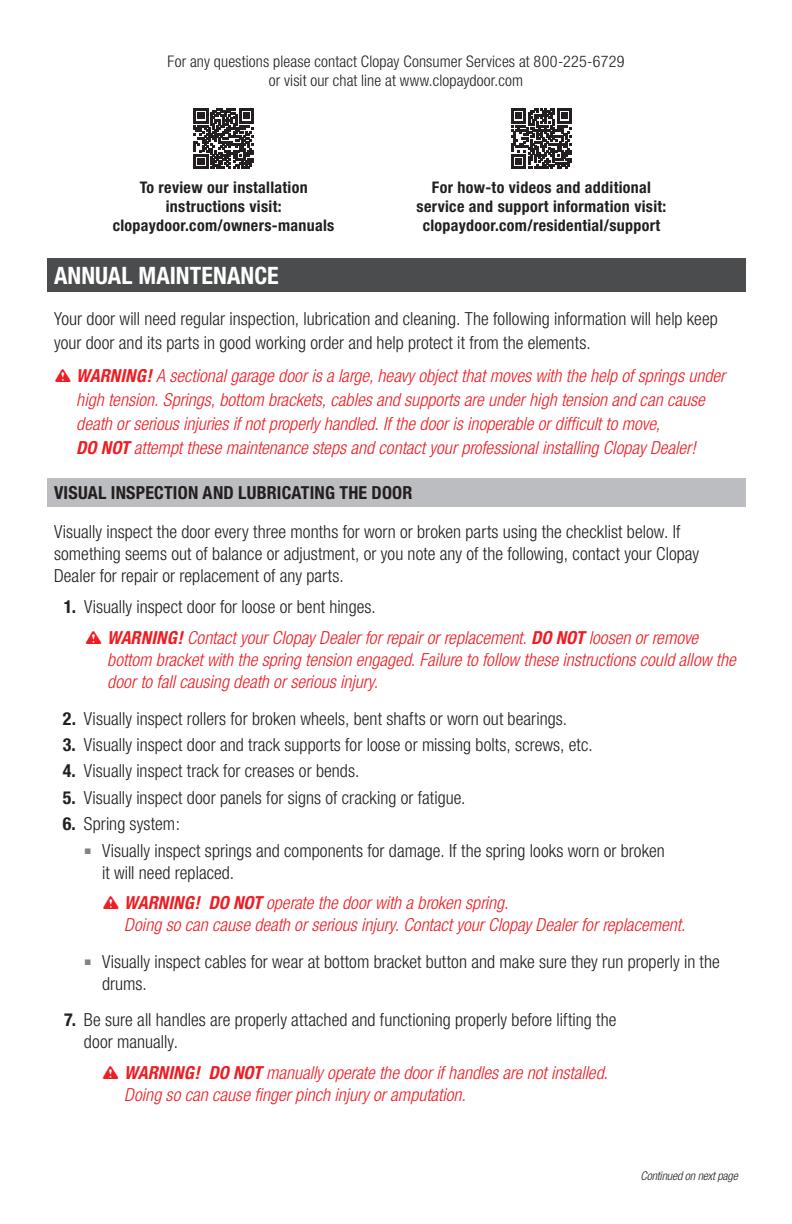
<style>
.page{position:relative;width:792px;height:1224px;background:#fff}
.page>*{position:absolute;margin:0;border:0;box-sizing:border-box;transform-origin:0 0}
.t1{font:700 condensed 24px "Helvetica Neue";letter-spacing:.005em;color:#fff}
.t2{font:300 condensed 18px/22px "Helvetica Neue";letter-spacing:.005em;color:#231f20}
.t3{font:italic 300 condensed 18px/24px "Helvetica Neue";letter-spacing:.005em;color:#ee1d23}
.t4{font:700 condensed 18px "Helvetica Neue";letter-spacing:.01em;color:#231f20}
.t5{font:700 condensed 16px/19.2px "Helvetica Neue";letter-spacing:.02em;color:#231f20;text-align:center}
.t6{font:300 condensed 16px/19.2px "Helvetica Neue";letter-spacing:.01em;color:#231f20;text-align:center}
.t7{font:italic 300 condensed 12px "Helvetica Neue";letter-spacing:-.01em;color:#231f20}
.s1{font-family:"GDWARNING";font-weight:400;font-style:normal;font-stretch:normal}
.s2{font-weight:700}
.s3{font-weight:700;font-style:normal;color:#231f20}
.s4{font-style:normal;color:#231f20}
</style>
<div class="page">
<div style="left:47px;top:258px;width:698px;height:33px;background:#4b4c4d"></div>
<div style="left:47px;top:478px;width:698px;height:28px;background:#bcbdc0"></div>
<svg style="left:193px;top:108px;width:61px;height:61px"></svg>
<svg style="left:194px;top:109px;width:60px;height:60px"></svg>
<svg style="left:511px;top:108px;width:61px;height:61px"></svg>
<svg style="left:512px;top:109px;width:60px;height:60px"></svg>
<p class="t6" style="left:168px;top:51px;width:458px">For any questions please contact Clopay Consumer Services at 800-225-6729 or visit our chat line at www.clopaydoor.com</p>
<p class="t5" style="left:113px;top:177px;width:223px">To review our installation instructions visit: clopaydoor.com/owners-manuals</p>
<p class="t5" style="left:417px;top:177px;width:251px">For how-to videos and additional service and support information visit: clopaydoor.com/residential/support</p>
<h1 class="t1" style="left:54px;top:261px;width:226px">ANNUAL MAINTENANCE</h1>
<p class="t2" style="left:54px;top:307px;width:665px;line-height:24px">Your door will need regular inspection, lubrication and cleaning. The following information will help keep your door and its parts in good working order and help protect it from the elements.</p>
<p class="t3" style="left:76px;top:364px;width:650px;text-indent:-22px"><span class="s1">!</span> <span class="s2">WARNING!</span> A sectional garage door is a large, heavy object that moves with the help of springs under high tension. Springs, bottom brackets, cables and supports are under high tension and can cause death or serious injuries if not properly handled. If the door is inoperable or difficult to move,<br><span class="s2">DO NOT</span> attempt these maintenance steps and contact your professional installing Clopay Dealer!</p>
<p class="t4" style="left:54px;top:482px;width:360px">VISUAL INSPECTION AND LUBRICATING THE DOOR</p>
<p class="t2" style="left:54px;top:521px;width:647px">Visually inspect the door every three months for worn or broken parts using the checklist below. If something seems out of balance or adjustment, or you note any of the following, contact your Clopay<br>Dealer for repair or replacement of any parts.</p>
<p class="t3" style="left:85px;top:591px;width:615px;line-height:31px;text-indent:-21px"><span class="s3">1.</span> <span class="s4">Visually inspect door for loose or bent hinges.<br></span><span class="s1">!</span> <span class="s2">WARNING!</span> Contact your Clopay Dealer for repair or replacement. <span class="s2">DO NOT</span> loosen or remove</p>
<p class="t3" style="left:107px;top:649px;width:630px;line-height:22px">bottom bracket with the spring tension engaged. Failure to follow these instructions could allow the door to fall causing death or serious injury.</p>
<p class="t2" style="left:63px;top:707px;width:506px"><span class="s2">2.</span> Visually inspect rollers for broken wheels, bent shafts or worn out bearings.</p>
<p class="t2" style="left:63px;top:734px;width:531px"><span class="s2">3.</span> Visually inspect door and track supports for loose or missing bolts, screws, etc.</p>
<p class="t2" style="left:63px;top:760px;width:298px"><span class="s2">4.</span> Visually inspect track for creases or bends.</p>
<p class="t2" style="left:63px;top:786px;width:404px"><span class="s2">5.</span> Visually inspect door panels for signs of cracking or fatigue.</p>
<p class="t2" style="left:63px;top:813px;width:119px"><span class="s2">6.</span> Spring system:</p>
<p class="t2" style="left:102px;top:839px;width:564px;text-indent:-17px"><sup>■</sup> Visually inspect springs and components for damage. If the spring looks worn or broken it will need replaced.</p>
<p class="t3" style="left:124px;top:892px;width:563px;line-height:22px;text-indent:-22px"><span class="s1">!</span> <span class="s2">WARNING! DO NOT</span> operate the door with a broken spring.<br>Doing so can cause death or serious injury. Contact your Clopay Dealer for replacement.</p>
<p class="t2" style="left:102px;top:950px;width:619px;text-indent:-17px"><sup>■</sup> Visually inspect cables for wear at bottom bracket button and make sure they run properly in the drums.</p>
<p class="t2" style="left:84px;top:1009px;width:534px;text-indent:-20px"><span class="s2">7.</span> Be sure all handles are properly attached and functioning properly before lifting the door manually.</p>
<p class="t3" style="left:124px;top:1062px;width:485px;line-height:22px;text-indent:-22px"><span class="s1">!</span> <span class="s2">WARNING! DO NOT</span> manually operate the door if handles are not installed.<br>Doing so can cause finger pinch injury or amputation.</p>
<p class="t7" style="left:641px;top:1168px;width:99px">Continued on next page</p>
</div>
